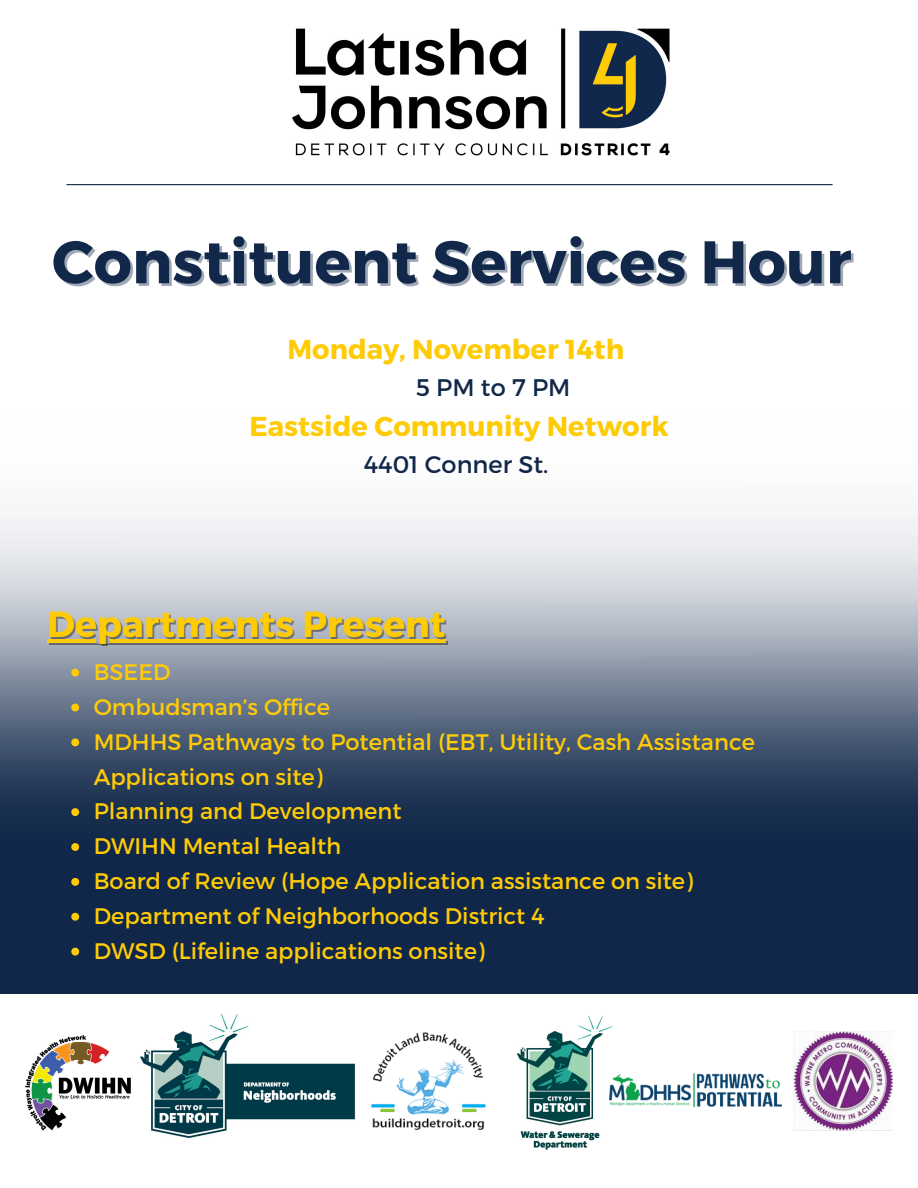
<style>
.page{position:relative;width:918px;height:1188px;background:#fff}
.page>*{position:absolute;margin:0;border:0;box-sizing:border-box;transform-origin:0 0}
.t1{font:700 60px "Montserrat";color:#12284a}
.t2{font:700 36.3px "Montserrat";color:#ffcb05}
.t3{font:700 27.3px "Montserrat";color:#ffcb05}
.t4{font:24px "Montserrat";color:#12284a}
.t5{font:24px "Montserrat";letter-spacing:.26em;color:#12284a}
.t6{font:22.5px/34.8px "Montserrat";color:#ffcb05}
</style>
<div class="page">
<img style="left:516px;top:1015px;width:97px;height:135px">
<img style="left:0;top:515px;width:918px;height:478px">
<img style="left:293px;top:28px;width:377px;height:127px">
<img style="left:371px;top:1032px;width:115px;height:99px">
<img style="left:141px;top:1013px;width:215px;height:126px">
<img style="left:609px;top:1072px;width:172px;height:38px">
<img style="left:25px;top:1035px;width:106px;height:96px">
<hr style="left:66px;top:184px;width:767px;height:1px;background:#12284a">
<img style="left:793px;top:1031px;width:99px;height:99px">
<svg style="left:71px;top:669px;width:8px;height:8px"></svg>
<svg style="left:71px;top:704px;width:8px;height:7px"></svg>
<svg style="left:71px;top:738px;width:8px;height:8px"></svg>
<svg style="left:71px;top:808px;width:8px;height:8px"></svg>
<svg style="left:71px;top:843px;width:8px;height:8px"></svg>
<svg style="left:71px;top:878px;width:8px;height:8px"></svg>
<svg style="left:71px;top:913px;width:8px;height:8px"></svg>
<svg style="left:71px;top:948px;width:8px;height:8px"></svg>
<hr style="left:49px;top:641px;width:398px;height:3px;background:#63676f">
<hr style="left:47px;top:639px;width:399px;height:4px;background:#ffcb05">
<h1 class="t1" style="left:52px;top:223px;width:801px">Constituent Services Hour</h1>
<p class="t3" style="left:287px;top:332px;width:338px">Monday, November 14th</p>
<p class="t5" style="left:416px;top:372px;width:156px">5PMto7PM</p>
<p class="t3" style="left:249px;top:408px;width:421px">Eastside Community Network</p>
<p class="t4" style="left:364px;top:449px;width:186px">4401 Conner St.</p>
<h2 class="t2" style="left:47px;top:600px;width:400px">Departments Present</h2>
<p class="t6" style="left:94px;top:653px;width:663px">BSEED<br>Ombudsman’s Office<br>MDHHS Pathways to Potential (EBT, Utility, Cash Assistance<br>Applications on site)<br>Planning and Development<br>DWIHN Mental Health<br>Board of Review (Hope Application assistance on site)<br>Department of Neighborhoods District 4<br>DWSD (Lifeline applications onsite)</p>
</div>
